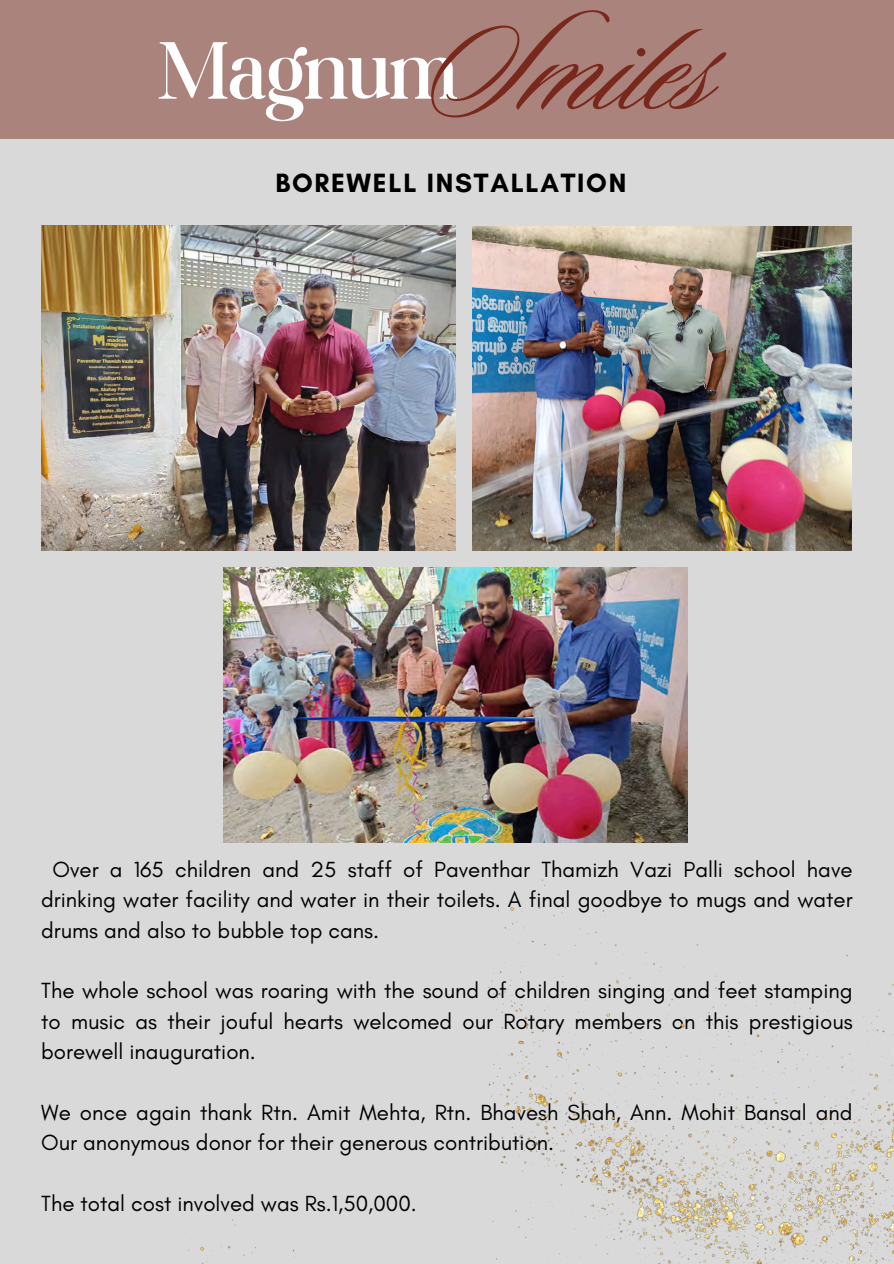
<style>
.page{position:relative;width:894px;height:1264px;background:#fff}
.page>*{position:absolute;margin:0;border:0;box-sizing:border-box;transform-origin:0 0}
.t1{font:148.95px "Sloop Script Pro";color:#79291c}
.t2{font:300 87.15px "Boston Angel";color:#fff}
.t3{font:700 27px "Glacial Indifference";letter-spacing:.065em;color:#000}
.t4{font:22.35px/30.3px "Glacial Indifference";color:#000;text-align:justify}
</style>
<div class="page">
<div style="left:0;top:0;width:893px;height:1263px;background:#d9d9d9"></div>
<div style="left:0;top:0;width:893px;height:139px;background:#aa837d"></div>
<img style="left:472px;top:227px;width:379px;height:324px">
<img style="left:41px;top:225px;width:414px;height:325px">
<img style="left:487px;top:742px;width:406px;height:340px">
<img style="left:188px;top:1082px;width:705px;height:181px">
<img style="left:224px;top:567px;width:463px;height:275px">
<p class="t1" style="left:425px;top:-11px;width:290px">Smiles</p>
<p class="t2" style="left:157px;top:19px;width:302px">Magnum</p>
<p class="t3" style="left:275px;top:166px;width:352px">BOREWELL INSTALLATION</p>
<h3 class="t4" style="left:41px;top:854px;width:812px;text-indent:11px">Over a 165 children and 25 staff of Paventhar Thamizh Vazi Palli school have drinking water facility and water in their toilets. A final goodbye to mugs and water drums and also to bubble top cans.</h3>
<p class="t4" style="left:41px;top:975px;width:812px">The whole school was roaring with the sound of children singing and feet stamping to music as their jouful hearts welcomed our Rotary members on this prestigious borewell inauguration.</p>
<p class="t4" style="left:41px;top:1096px;width:812px">We once again thank Rtn. Amit Mehta, Rtn. Bhavesh Shah, Ann. Mohit Bansal and<br>Our anonymous donor for their generous contribution.</p>
<p class="t4" style="left:41px;top:1187px;width:377px">The total cost involved was Rs.1,50,000.</p>
</div>
